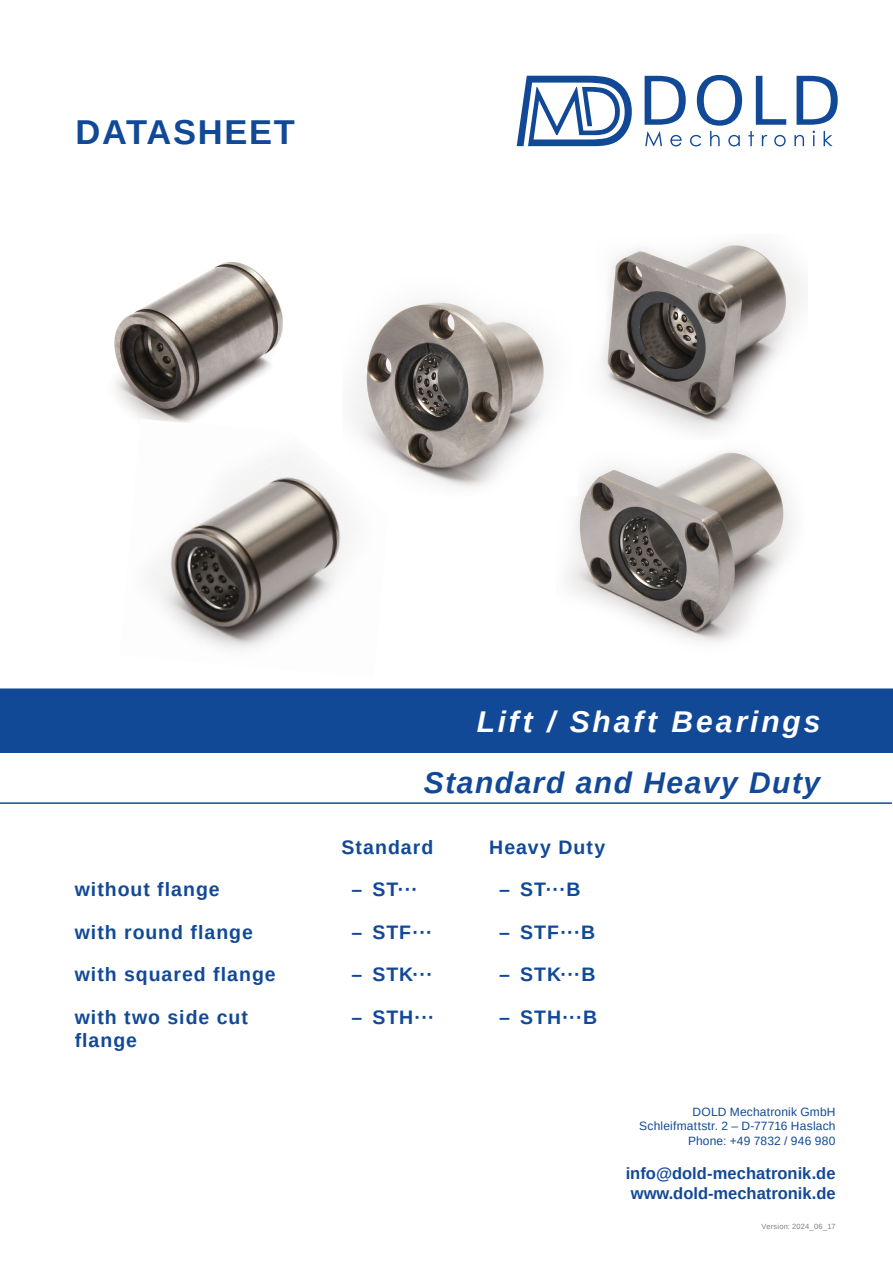
<style>
.page{position:relative;width:893px;height:1263px;background:#fff}
.page>*{position:absolute;margin:0;border:0;box-sizing:border-box;transform-origin:0 0}
.t1{font:700 34.5px "Arimo";letter-spacing:.05em;color:#114997}
.t2{font:italic 700 30px "Arimo";letter-spacing:.05em;color:#114997}
.t3{font:italic 700 30px "Arimo";letter-spacing:.1em;color:#fff}
.Deckblatt_Aufzählung_Level1{font:700 19.5px/23.4px "Arimo";letter-spacing:.05em;color:#114997}
.t4{font:700 16.5px/19.8px "Arimo";color:#114997;text-align:center}
.t5{font:12px/14.4px "Arimo";letter-spacing:.015em;color:#114997;text-align:right}
.t6{font:7.5px "Arimo";letter-spacing:.02em;color:#808285}
</style>
<div class="page">
<div style="left:0;top:689px;width:893px;height:64px;background:#114997"></div>
<svg style="left:517px;top:76px;width:115px;height:70px"></svg>
<svg style="left:748px;top:131px;width:6px;height:15px"></svg>
<svg style="left:762px;top:135px;width:5px;height:11px"></svg>
<svg style="left:774px;top:135px;width:12px;height:11px"></svg>
<svg style="left:794px;top:135px;width:10px;height:11px"></svg>
<svg style="left:813px;top:131px;width:2px;height:15px"></svg>
<svg style="left:824px;top:131px;width:8px;height:15px"></svg>
<svg style="left:645px;top:75px;width:97px;height:71px"></svg>
<svg style="left:756px;top:76px;width:30px;height:49px"></svg>
<svg style="left:797px;top:76px;width:41px;height:49px"></svg>
<hr style="left:0;top:802px;width:892px;height:2px;background:#114997">
<img style="left:602px;top:241px;width:204px;height:192px">
<img style="left:114px;top:261px;width:169px;height:158px">
<img style="left:566px;top:451px;width:227px;height:191px">
<img style="left:350px;top:301px;width:228px;height:195px">
<img style="left:148px;top:419px;width:240px;height:230px">
<h1 class="t1" style="left:75px;top:108px;width:221px">DATASHEET</h1>
<p class="t3" style="left:477px;top:701px;width:345px">Lift / Shaft Bearings</p>
<p class="t2" style="left:424px;top:762px;width:398px">Standard and Heavy Duty</p>
<p class="Deckblatt_Aufzählung_Level1" style="left:341px;top:835px;width:94px">Standard</p>
<p class="Deckblatt_Aufzählung_Level1" style="left:489px;top:835px;width:117px">Heavy Duty</p>
<p class="Deckblatt_Aufzählung_Level1" style="left:75px;top:878px;width:147px">without flange</p>
<p class="Deckblatt_Aufzählung_Level1" style="left:351px;top:878px;width:68px">– ST···</p>
<p class="Deckblatt_Aufzählung_Level1" style="left:499px;top:878px;width:83px">– ST···B</p>
<p class="Deckblatt_Aufzählung_Level1" style="left:75px;top:921px;width:180px">with round flange</p>
<p class="Deckblatt_Aufzählung_Level1" style="left:351px;top:921px;width:83px">– STF···</p>
<p class="Deckblatt_Aufzählung_Level1" style="left:499px;top:921px;width:98px">– STF···B</p>
<p class="Deckblatt_Aufzählung_Level1" style="left:75px;top:963px;width:203px">with squared flange</p>
<p class="Deckblatt_Aufzählung_Level1" style="left:351px;top:963px;width:83px">– STK···</p>
<p class="Deckblatt_Aufzählung_Level1" style="left:499px;top:963px;width:98px">– STK···B</p>
<p class="Deckblatt_Aufzählung_Level1" style="left:75px;top:1006px;width:175px">with two side cut flange</p>
<p class="Deckblatt_Aufzählung_Level1" style="left:351px;top:1006px;width:85px">– STH···</p>
<p class="Deckblatt_Aufzählung_Level1" style="left:499px;top:1006px;width:100px">– STH···B</p>
<p class="t5" style="left:639px;top:1105px;width:198px">DOLD Mechatronik GmbH<br>Schleifmattstr. 2 – D-77716 Haslach<br>Phone: +49 7832 / 946 980</p>
<p class="t4" style="left:626px;top:1164px;width:211px">info@dold-mechatronik.de www.dold-mechatronik.de</p>
<p class="t6" style="left:762px;top:1221px;width:75px">Version: 2024_06_17</p>
</div>
